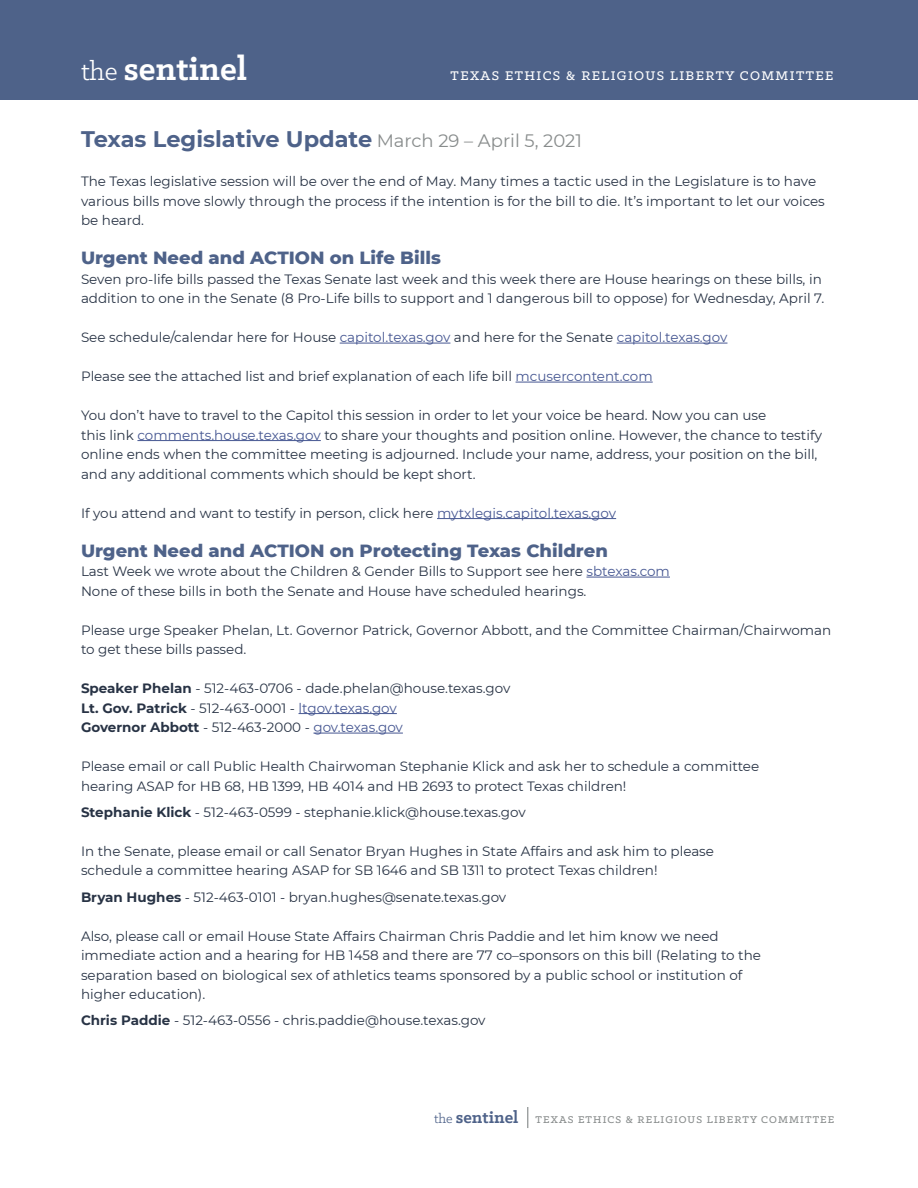
<style>
.page{position:relative;width:918px;height:1188px;background:#fff}
.page>*{position:absolute;margin:0;border:0;box-sizing:border-box;transform-origin:0 0}
.t1{font:700 36px "Klinic Slab";color:#fff}
.t2{font:700 22.5px "Montserrat";color:#4e6289}
.t3{font:800 18px "Montserrat";color:#4e6289}
.t4{font:500 14.25px "Klinic Slab";letter-spacing:.1em;color:#fff}
.t5{font:13.5px/19.5px "Montserrat";color:#283345}
.t6{font:500 11.1px "Klinic Slab";letter-spacing:.1em;color:#888c8c}
.s1{font-weight:400;font-size:28.35px}
.s2{font-weight:400;font-size:18px;color:#888c8c}
.s3{color:#465792}
.s4{font-weight:700}
.s5{font-weight:400;font-size:14.4px;color:#4e6289}
.s6{font-weight:700;font-size:18.3px;color:#4e6289}
</style>
<div class="page">
<svg style="left:527px;top:1107px;width:1px;height:21px"></svg>
<div style="left:0;top:0;width:918px;height:99px;background:#4e6289"></div>
<hr style="left:340px;top:343px;width:110px;height:1px;background:#465792">
<hr style="left:617px;top:343px;width:110px;height:1px;background:#465792">
<hr style="left:516px;top:382px;width:137px;height:1px;background:#465792">
<hr style="left:137px;top:440px;width:184px;height:1px;background:#465792">
<hr style="left:437px;top:518px;width:179px;height:1px;background:#465792">
<hr style="left:586px;top:577px;width:84px;height:1px;background:#465792">
<hr style="left:299px;top:713px;width:98px;height:1px;background:#465792">
<hr style="left:313px;top:733px;width:90px;height:1px;background:#465792">
<h1 class="t1" style="left:81px;top:45px;width:168px"><span class="s1">the</span> sentinel</h1>
<p class="t4" style="left:451px;top:66px;width:384px">TEXAS ETHICS &amp; RELIGIOUS LIBERTY COMMITTEE</p>
<h2 class="t2" style="left:81px;top:123px;width:503px">Texas Legislative Update <span class="s2">March 29 – April 5, 2021</span></h2>
<p class="t5" style="left:81px;top:171px;width:745px">The Texas legislative session will be over the end of May. Many times a tactic used in the Legislature is to have various bills move slowly through the process if the intention is for the bill to die. It’s important to let our voices be heard.</p>
<h3 class="t3" style="left:81px;top:244px;width:361px">Urgent Need and ACTION on Life Bills</h3>
<p class="t5" style="left:81px;top:269px;width:745px">Seven pro-life bills passed the Texas Senate last week and this week there are House hearings on these bills, in addition to one in the Senate (8 Pro-Life bills to support and 1 dangerous bill to oppose) for Wednesday, April 7.</p>
<p class="t5" style="left:81px;top:327px;width:648px">See schedule/calendar here for House <span class="s3">capitol.texas.gov</span> and here for the Senate <span class="s3">capitol.texas.gov</span></p>
<p class="t5" style="left:81px;top:366px;width:573px">Please see the attached list and brief explanation of each life bill <span class="s3">mcusercontent.com</span></p>
<p class="t5" style="left:81px;top:405px;width:743px">You don’t have to travel to the Capitol this session in order to let your voice be heard. Now you can use<br>this link <span class="s3">comments.house.texas.gov</span> to share your thoughts and position online. However, the chance to testify online ends when the committee meeting is adjourned. Include your name, address, your position on the bill, and any additional comments which should be kept short.</p>
<p class="t5" style="left:81px;top:503px;width:537px">If you attend and want to testify in person, click here <span class="s3">mytxlegis.capitol.texas.gov</span></p>
<h3 class="t3" style="left:81px;top:537px;width:528px">Urgent Need and ACTION on Protecting Texas Children</h3>
<p class="t5" style="left:81px;top:561px;width:590px">Last Week we wrote about the Children &amp; Gender Bills to Support see here <span class="s3">sbtexas.com<br></span>None of these bills in both the Senate and House have scheduled hearings.</p>
<p class="t5" style="left:81px;top:620px;width:752px">Please urge Speaker Phelan, Lt. Governor Patrick, Governor Abbott, and the Committee Chairman/Chairwoman to get these bills passed.</p>
<p class="t5" style="left:81px;top:678px;width:431px"><span class="s4">Speaker Phelan</span> - 512-463-0706 - dade.phelan@house.texas.gov<br><span class="s4">Lt. Gov. Patrick</span> - 512-463-0001 - <span class="s3">ltgov.texas.gov<br></span><span class="s4">Governor Abbott</span> - 512-463-2000 - <span class="s3">gov.texas.gov</span></p>
<p class="t5" style="left:81px;top:756px;width:680px">Please email or call Public Health Chairwoman Stephanie Klick and ask her to schedule a committee hearing ASAP for HB 68, HB 1399, HB 4014 and HB 2693 to protect Texas children!</p>
<p class="t5" style="left:81px;top:802px;width:446px"><span class="s4">Stephanie Klick</span> - 512-463-0599 - stephanie.klick@house.texas.gov</p>
<p class="t5" style="left:81px;top:841px;width:635px">In the Senate, please email or call Senator Bryan Hughes in State Affairs and ask him to please schedule a committee hearing ASAP for SB 1646 and SB 1311 to protect Texas children!</p>
<p class="t5" style="left:81px;top:886px;width:427px"><span class="s4">Bryan Hughes</span> - 512-463-0101 - bryan.hughes@senate.texas.gov</p>
<p class="t5" style="left:81px;top:925px;width:682px">Also, please call or email House State Affairs Chairman Chris Paddie and let him know we need immediate action and a hearing for HB 1458 and there are 77 co–sponsors on this bill (Relating to the separation based on biological sex of athletics teams sponsored by a public school or institution of higher education).</p>
<p class="t5" style="left:81px;top:1010px;width:406px"><span class="s4">Chris Paddie</span> - 512-463-0556 - chris.paddie@house.texas.gov</p>
<p class="t6" style="left:434px;top:1112px;width:402px"><span class="s5">the</span> <span class="s6">sentinel</span> TEXAS ETHICS &amp; RELIGIOUS LIBERTY COMMITTEE</p>
</div>
